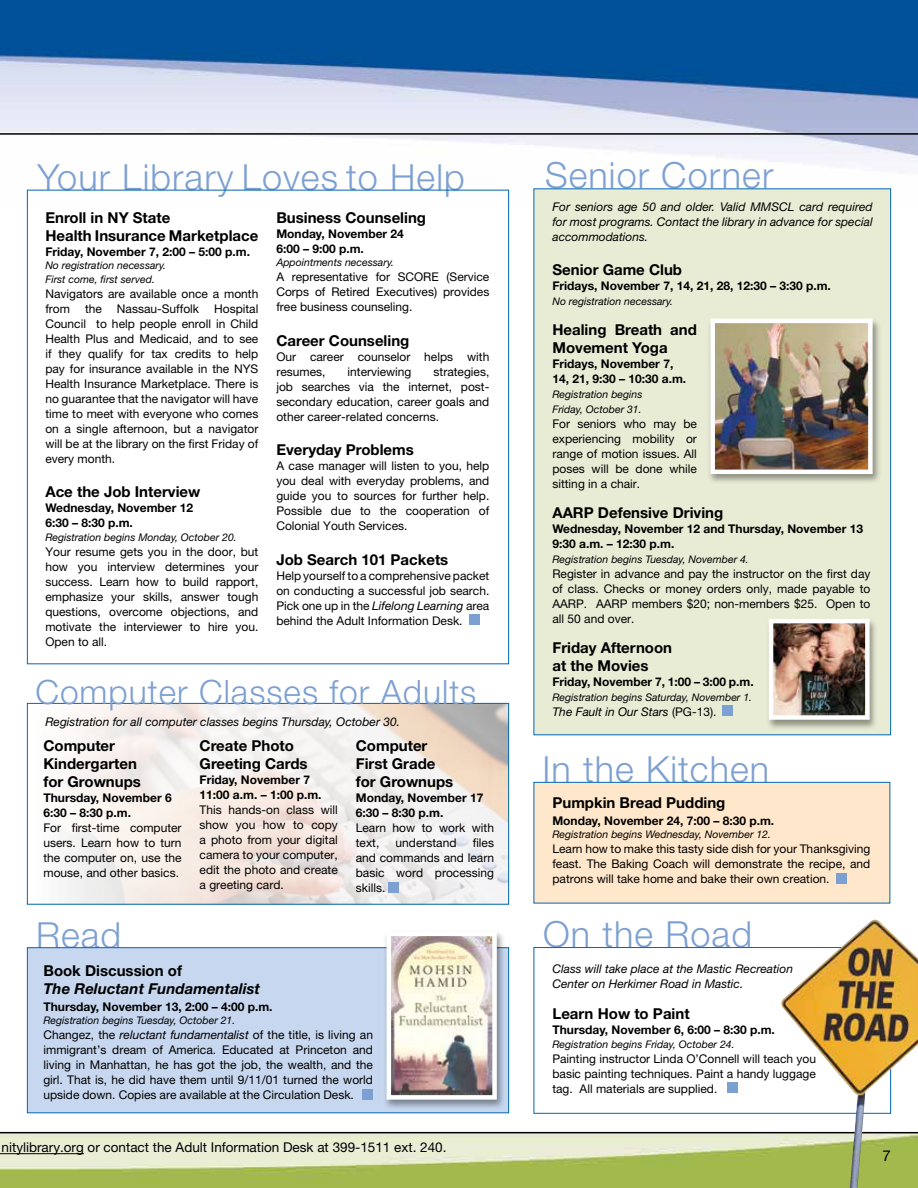
<style>
.page{position:relative;width:918px;height:1188px;background:#fff}
.page>*{position:absolute;margin:0;border:0;box-sizing:border-box;transform-origin:0 0}
.t1{font:300 36px "Helvetica Neue";letter-spacing:.03em;color:#7da0d2}
.t2{font:300 33.6px "Helvetica Neue";letter-spacing:.03em;color:#7da0d2}
.t3{font:700 15px/18px "Helvetica Neue";color:#000}
.t4{font:italic 700 15px "Helvetica Neue";color:#000}
.t5{font:15px "Helvetica Neue";color:#000}
.t6{font:13.5px "Helvetica Neue";color:#000}
.t7{font:12px/15px "Helvetica Neue";color:#000;text-align:justify}
.t8{font:700 12px/15px "Helvetica Neue";color:#000}
.t9{font:italic 12px/15px "Helvetica Neue";color:#000;text-align:justify}
.t10{font:italic 10.5px/15px "Helvetica Neue";color:#000}
.s1{font-style:italic}
.s2{font-style:normal}
</style>
<div class="page">
<img style="left:0;top:1133px;width:781px;height:55px">
<img style="left:0;top:0;width:918px;height:208px">
<hr style="left:0;top:1132px;width:918px;height:1px;background:#000">
<hr style="left:0;top:133px;width:918px;height:2px;background:#000">
<hr style="left:0;top:1153px;width:84px;height:1px;background:#000">
<div style="left:534px;top:188px;width:357px;height:547px;background:#e9ecd5;border:1px solid #0067b1"></div>
<div style="left:723px;top:705px;width:10px;height:11px;background:#7da0d2"></div>
<div style="left:765px;top:617px;width:113px;height:113px;background:#000;opacity:.4"></div>
<img style="left:774px;top:624px;width:91px;height:91px">
<div style="left:769px;top:619px;width:101px;height:101px;border:4px solid #fff"></div>
<div style="left:27px;top:947px;width:482px;height:166px;background:#c7d7ef;border:1px solid #0067b1"></div>
<div style="left:363px;top:1089px;width:10px;height:10px;background:#7da0d2"></div>
<div style="left:383px;top:930px;width:123px;height:181px;background:#000;opacity:.4"></div>
<img style="left:392px;top:937px;width:100px;height:158px">
<div style="left:387px;top:932px;width:110px;height:168px;border:4px solid #fff"></div>
<div style="left:534px;top:782px;width:356px;height:121px;background:#ffe7cb;border:1px solid #0067b1"></div>
<div style="left:836px;top:873px;width:10px;height:10px;background:#7da0d2"></div>
<div style="left:469px;top:615px;width:10px;height:10px;background:#7da0d2"></div>
<div style="left:707px;top:317px;width:174px;height:168px;background:#000;opacity:.4"></div>
<img style="left:715px;top:324px;width:153px;height:145px">
<div style="left:710px;top:319px;width:163px;height:155px;border:4px solid #fff"></div>
<div style="left:534px;top:947px;width:357px;height:167px;border:1px solid #0067b1"></div>
<img style="left:781px;top:920px;width:137px;height:268px">
<div style="left:727px;top:1083px;width:11px;height:10px;background:#7da0d2"></div>
<img style="left:67px;top:705px;width:440px;height:198px">
<div style="left:27px;top:703px;width:482px;height:202px;border:1px solid #0067b1"></div>
<div style="left:389px;top:882px;width:10px;height:10px;background:#7da0d2"></div>
<h1 class="t1" style="left:38px;top:155px;width:429px">Your Library Loves to Help</h1>
<p class="t3" style="left:45px;top:208px;width:214px">Enroll in NY State<br>Health Insurance Marketplace</p>
<p class="t8" style="left:45px;top:244px;width:206px">Friday, November 7, 2:00 – 5:00 p.m.</p>
<p class="t10" style="left:45px;top:259px;width:122px;line-height:13.5px">No registration necessary.<br>First come, first served.</p>
<p class="t7" style="left:45px;top:286px;width:214px">Navigators are available once a month from the Nassau-Suffolk Hospital Council to help people enroll in Child Health Plus and Medicaid, and to see if they qualify for tax credits to help pay for insurance available in the NYS Health Insurance Marketplace. There is no guarantee that the navigator will have time to meet with everyone who comes on a single afternoon, but a navigator will be at the library on the first Friday of every month.</p>
<p class="t3" style="left:45px;top:483px;width:156px">Ace the Job Interview</p>
<p class="t8" style="left:45px;top:500px;width:149px">Wednesday, November 12<br>6:30 – 8:30 p.m.</p>
<p class="t10" style="left:45px;top:529px;width:193px">Registration begins Monday, October 20.</p>
<p class="t7" style="left:45px;top:544px;width:214px">Your resume gets you in the door, but how you interview determines your success. Learn how to build rapport, emphasize your skills, answer tough questions, overcome objections, and motivate the interviewer to hire you.<br>Open to all.</p>
<p class="t3" style="left:276px;top:208px;width:151px">Business Counseling</p>
<p class="t8" style="left:276px;top:226px;width:129px">Monday, November 24<br>6:00 – 9:00 p.m.</p>
<p class="t10" style="left:276px;top:255px;width:119px">Appointments necessary.</p>
<p class="t7" style="left:276px;top:269px;width:215px">A representative for SCORE (Service Corps of Retired Executives) provides free business counseling.</p>
<p class="t3" style="left:276px;top:331px;width:135px">Career Counseling</p>
<p class="t7" style="left:276px;top:349px;width:214px">Our career counselor helps with resumes,</p>
<p class="t7" style="left:276px;top:364px;width:214px;text-indent:157px">strategies, job searches via the internet, post&shy;secondary education, career goals and other career-related concerns.</p>
<p class="t3" style="left:276px;top:441px;width:139px">Everyday Problems</p>
<p class="t7" style="left:276px;top:458px;width:215px">A case manager will listen to you, help you deal with everyday problems, and guide you to sources for further help.<br>Possible due to the cooperation of Colonial Youth Services.</p>
<p class="t3" style="left:276px;top:550px;width:174px">Job Search 101 Packets</p>
<p class="t7" style="left:276px;top:568px;width:215px">Help yourself to a comprehensive packet on conducting a successful job search.<br>Pick one up in the <span class="s1">Lifelong Learning</span> area behind the Adult Information Desk.</p>
<p class="t7" style="left:348px;top:364px;width:65px">interviewing</p>
<h2 class="t2" style="left:35px;top:671px;width:443px">Computer Classes for Adults</h2>
<p class="t9" style="left:45px;top:714px;width:356px">Registration for all computer classes begins Thursday, October 30.</p>
<p class="t3" style="left:43px;top:737px;width:99px">Computer<br>Kindergarten for Grownups</p>
<p class="t8" style="left:43px;top:790px;width:130px">Thursday, November 6<br>6:30 – 8:30 p.m.</p>
<p class="t7" style="left:43px;top:820px;width:140px">For first-time computer users. Learn how to turn the computer on, use the mouse, and other basics.</p>
<p class="t3" style="left:200px;top:737px;width:110px">Create Photo<br>Greeting Cards</p>
<p class="t8" style="left:200px;top:772px;width:124px">Friday, November 7<br>11:00 a.m. – 1:00 p.m.</p>
<p class="t7" style="left:200px;top:802px;width:140px">This hands-on class will show you how to copy a photo from your digital camera to your computer, edit the photo and create a greeting card.</p>
<p class="t3" style="left:356px;top:737px;width:99px">Computer<br>First Grade for Grownups</p>
<p class="t8" style="left:356px;top:790px;width:129px">Monday, November 17<br>6:30 – 8:30 p.m.</p>
<p class="t7" style="left:356px;top:820px;width:140px">Learn how to work with text,</p>
<p class="t7" style="left:356px;top:835px;width:140px;text-indent:117px">files and commands and learn basic word processing skills.</p>
<p class="t7" style="left:396px;top:835px;width:62px">understand</p>
<h1 class="t1" style="left:36px;top:913px;width:87px">Read</h1>
<p class="t3" style="left:43px;top:962px;width:140px">Book Discussion of</p>
<p class="t4" style="left:43px;top:980px;width:218px">The Reluctant Fundamentalist</p>
<p class="t8" style="left:43px;top:999px;width:231px">Thursday, November 13, 2:00 – 4:00 p.m.</p>
<p class="t10" style="left:43px;top:1013px;width:193px">Registration begins Tuesday, October 21.</p>
<p class="t7" style="left:43px;top:1027px;width:331px">Changez, the <span class="s1">reluctant fundamentalist</span> of the title, is living an immigrant’s dream of America. Educated at Princeton and living in Manhattan, he has got the job, the wealth, and the girl. That is, he did have them until 9/11/01 turned the world upside down. Copies are available at the Circulation Desk.</p>
<p class="t6" style="left:2px;top:1139px;width:446px">nitylibrary.org or contact the Adult Information Desk at 399-1511 ext. 240.</p>
<h1 class="t1" style="left:545px;top:154px;width:230px">Senior Corner</h1>
<p class="t9" style="left:552px;top:199px;width:322px">For seniors age 50 and older. Valid MMSCL card required for most programs. Contact the library in advance for special accommodations.</p>
<p class="t3" style="left:552px;top:260px;width:131px">Senior Game Club</p>
<p class="t8" style="left:552px;top:278px;width:280px">Fridays, November 7, 14, 21, 28, 12:30 – 3:30 p.m.</p>
<p class="t10" style="left:552px;top:293px;width:122px">No registration necessary.</p>
<p class="t3" style="left:552px;top:320px;width:146px">Healing Breath and<br>Movement Yoga</p>
<p class="t8" style="left:552px;top:356px;width:135px">Fridays, November 7,<br>14, 21, 9:30 – 10:30 a.m.</p>
<p class="t10" style="left:552px;top:386px;width:92px">Registration begins<br>Friday, October 31.</p>
<p class="t7" style="left:552px;top:416px;width:146px">For seniors who may be experiencing mobility or range of motion issues. All poses will be done while sitting in a chair.</p>
<p class="t3" style="left:552px;top:503px;width:172px">AARP Defensive Driving</p>
<p class="t8" style="left:552px;top:521px;width:312px">Wednesday, November 12 and Thursday, November 13<br>9:30 a.m. – 12:30 p.m.</p>
<p class="t10" style="left:552px;top:551px;width:198px">Registration begins Tuesday, November 4.</p>
<p class="t7" style="left:552px;top:566px;width:320px">Register in advance and pay the instructor on the first day of class. Checks or money orders only, made payable to AARP. AARP members $20; non-members $25. Open to all 50 and over.</p>
<p class="t3" style="left:552px;top:638px;width:121px">Friday Afternoon at the Movies</p>
<p class="t8" style="left:552px;top:674px;width:203px">Friday, November 7, 1:00 – 3:00 p.m.</p>
<p class="t10" style="left:552px;top:689px;width:201px">Registration begins Saturday, November 1.</p>
<p class="t9" style="left:552px;top:704px;width:166px">The Fault in Our Stars <span class="s2">(PG-13).</span></p>
<h1 class="t1" style="left:543px;top:747px;width:228px">In the Kitchen</h1>
<p class="t3" style="left:552px;top:794px;width:175px">Pumpkin Bread Pudding</p>
<p class="t8" style="left:552px;top:813px;width:223px">Monday, November 24, 7:00 – 8:30 p.m.</p>
<p class="t10" style="left:552px;top:827px;width:220px">Registration begins Wednesday, November 12.</p>
<p class="t7" style="left:552px;top:841px;width:320px">Learn how to make this tasty side dish for your Thanksgiving feast. The Baking Coach will demonstrate the recipe, and patrons will take home and bake their own creation.</p>
<h1 class="t1" style="left:543px;top:912px;width:210px">On the Road</h1>
<p class="t9" style="left:552px;top:961px;width:242px">Class will take place at the Mastic Recreation<br>Center on Herkimer Road in Mastic.</p>
<p class="t3" style="left:552px;top:1005px;width:139px">Learn How to Paint</p>
<p class="t8" style="left:552px;top:1022px;width:224px">Thursday, November 6, 6:00 – 8:30 p.m.</p>
<p class="t10" style="left:552px;top:1036px;width:184px">Registration begins Friday, October 24.</p>
<p class="t7" style="left:552px;top:1051px;width:265px">Painting instructor Linda O’Connell will teach you basic painting techniques. Paint a handy luggage tag. All materials are supplied.</p>
<p class="t5" style="left:883px;top:1147px;width:10px">7</p>
</div>
